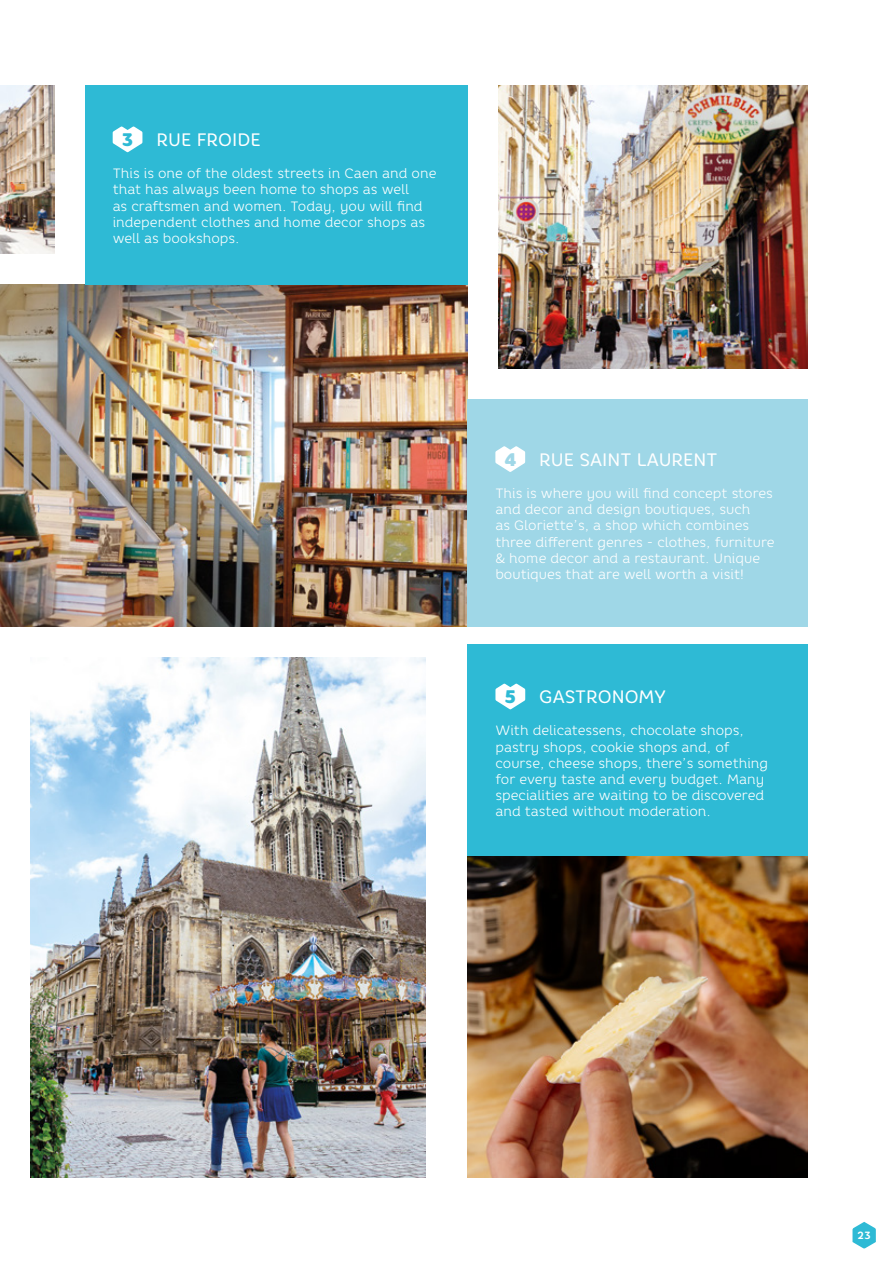
<style>
.page{position:relative;width:893px;height:1263px;background:#fff}
.page>*{position:absolute;margin:0;border:0;box-sizing:border-box;transform-origin:0 0}
.t1{font:18px "Core Rhino 45";color:#fff}
.t2{font:300 13.5px/16.2px "Core Rhino 35";color:#fff}
.t3{font:700 10.5px "Core Rhino 65";color:#fff}
.s1{font-family:"Core Rhino 85";font-weight:900;font-size:18.15px;color:#2ebad5}
.s2{font-family:"Core Rhino 85";font-weight:900;font-size:18.15px;color:#9fd7e7}
</style>
<div class="page">
<img style="left:31px;top:657px;width:394px;height:521px">
<div style="left:468px;top:644px;width:340px;height:213px;background:#2ebad5"></div>
<svg style="left:495px;top:684px;width:30px;height:25px"></svg>
<img style="left:468px;top:857px;width:340px;height:321px">
<img style="left:0;top:85px;width:54px;height:169px">
<img style="left:0;top:284px;width:468px;height:342px">
<div style="left:85px;top:85px;width:383px;height:199px;background:#2ebad5"></div>
<svg style="left:113px;top:126px;width:29px;height:26px"></svg>
<div style="left:468px;top:399px;width:340px;height:227px;background:#9fd7e7"></div>
<svg style="left:495px;top:446px;width:30px;height:26px"></svg>
<img style="left:498px;top:85px;width:310px;height:283px">
<svg style="left:852px;top:1222px;width:24px;height:26px"></svg>
<h1 class="t1" style="left:121px;top:128px;width:141px"><span class="s1">3</span> RUE FROIDE</h1>
<p class="t2" style="left:113px;top:165px;width:325px">This is one of the oldest streets in Caen and one that has always been home to shops as well<br>as craftsmen and women. Today, you will find independent clothes and home decor shops as well as bookshops.</p>
<h1 class="t1" style="left:504px;top:448px;width:215px"><span class="s2">4</span> RUE SAINT LAURENT</h1>
<p class="t2" style="left:495px;top:485px;width:281px">This is where you will find concept stores and decor and design boutiques, such<br>as Gloriette’s, a shop which combines three different genres - clothes, furniture &amp; home decor and a restaurant. Unique boutiques that are well worth a visit!</p>
<h1 class="t1" style="left:504px;top:685px;width:163px"><span class="s1">5</span> GASTRONOMY</h1>
<p class="t2" style="left:495px;top:722px;width:274px">With delicatessens, chocolate shops, pastry shops, cookie shops and, of course, cheese shops, there’s something for every taste and every budget. Many specialities are waiting to be discovered and tasted without moderation.</p>
<p class="t3" style="left:857px;top:1228px;width:16px">23</p>
</div>
